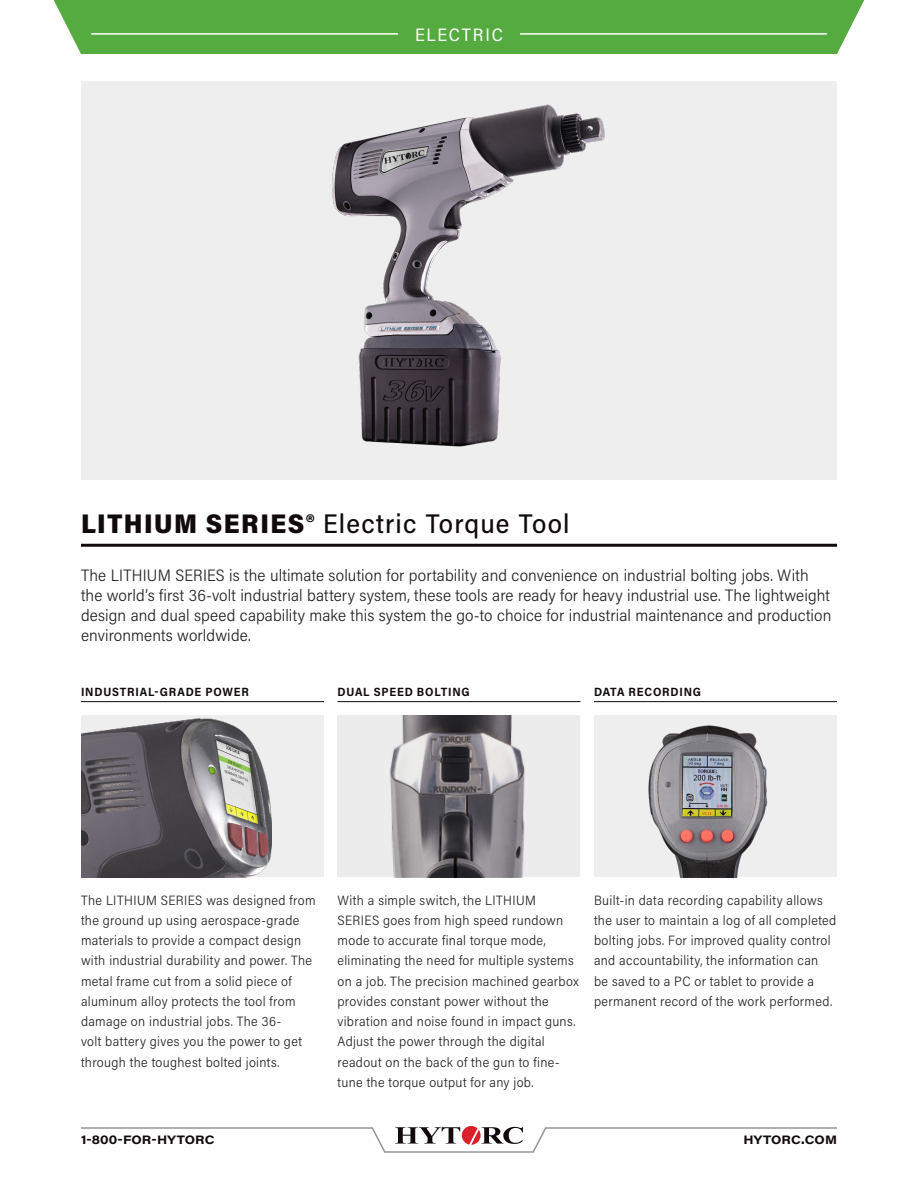
<style>
.page{position:relative;width:918px;height:1188px;background:#fff}
.page>*{position:absolute;margin:0;border:0;box-sizing:border-box;transform-origin:0 0}
.t1{font:500 27px "Acumin Pro Semi Cond";letter-spacing:.04em;color:#110a0c}
.t2{font:18px "Acumin Pro Semi Cond";letter-spacing:.1em;color:#fff}
.Sell_Sheet_Body_Copy{font:300 16.5px/20.2px "Acumin Pro Semi Cond";letter-spacing:.005em;color:#231f20}
.Sell_Sheet_Body_Copy-2{font:300 13.5px/20.2px "Acumin Pro Semi Cond";letter-spacing:.025em;color:#231f20}
.t3{font:700 12px "Acumin Pro Semi Cond";letter-spacing:.065em;color:#110a0c}
.t4{font:700 12px "Acumin Pro Wide";letter-spacing:.005em;color:#110a0c}
.s1{font-weight:900}
</style>
<div class="page">
<svg style="left:81px;top:1126px;width:756px;height:27px"></svg>
<div style="left:53px;top:0;width:812px;height:54px;background:#56ab40"></div>
<hr style="left:91px;top:33px;width:736px;height:2px;background:#fff">
<div style="left:398px;top:27px;width:122px;height:13px;background:#56ab40"></div>
<div style="left:81px;top:81px;width:756px;height:398px;background:#eeeeef"></div>
<img style="left:332px;top:104px;width:273px;height:343px">
<hr style="left:81px;top:544px;width:756px;height:3px;background:#110a0c">
<hr style="left:81px;top:701px;width:243px;height:1px;background:#110a0c">
<hr style="left:338px;top:701px;width:242px;height:1px;background:#110a0c">
<hr style="left:594px;top:701px;width:243px;height:1px;background:#110a0c">
<img style="left:338px;top:716px;width:242px;height:162px">
<div style="left:81px;top:716px;width:243px;height:162px;background:#eeeeef"></div>
<img style="left:81px;top:719px;width:190px;height:159px">
<img style="left:594px;top:716px;width:243px;height:162px">
<h2 class="t2" style="left:415px;top:22px;width:89px">ELECTRIC</h2>
<p class="t1" style="left:81px;top:505px;width:490px"><span class="s1">LITHIUM SERIES®</span> Electric Torque Tool</p>
<p class="Sell_Sheet_Body_Copy" style="left:81px;top:564px;width:752px">The LITHIUM SERIES is the ultimate solution for portability and convenience on industrial bolting jobs. With the world’s first 36-volt industrial battery system, these tools are ready for heavy industrial use. The lightweight design and dual speed capability make this system the go-to choice for industrial maintenance and production environments worldwide.</p>
<p class="t3" style="left:81px;top:683px;width:170px">INDUSTRIAL-GRADE POWER</p>
<p class="t3" style="left:338px;top:683px;width:134px">DUAL SPEED BOLTING</p>
<p class="t3" style="left:594px;top:683px;width:109px">DATA RECORDING</p>
<p class="Sell_Sheet_Body_Copy-2" style="left:81px;top:889px;width:236px">The LITHIUM SERIES was designed from the ground up using aerospace-grade materials to provide a compact design with industrial durability and power. The metal frame cut from a solid piece of aluminum alloy protects the tool from damage on industrial jobs. The 36-<br>volt battery gives you the power to get through the toughest bolted joints.</p>
<p class="Sell_Sheet_Body_Copy-2" style="left:338px;top:889px;width:243px">With a simple switch, the LITHIUM SERIES goes from high speed rundown mode to accurate final torque mode, eliminating the need for multiple systems on a job. The precision machined gearbox provides constant power without the vibration and noise found in impact guns.<br>Adjust the power through the digital readout on the back of the gun to fine&shy;tune the torque output for any job.</p>
<p class="Sell_Sheet_Body_Copy-2" style="left:594px;top:889px;width:244px">Built-in data recording capability allows the user to maintain a log of all completed bolting jobs. For improved quality control and accountability, the information can<br>be saved to a PC or tablet to provide a permanent record of the work performed.</p>
<p class="t4" style="left:81px;top:1131px;width:135px">1-800-FOR-HYTORC</p>
<p class="t4" style="left:743px;top:1131px;width:95px">HYTORC.COM</p>
</div>
